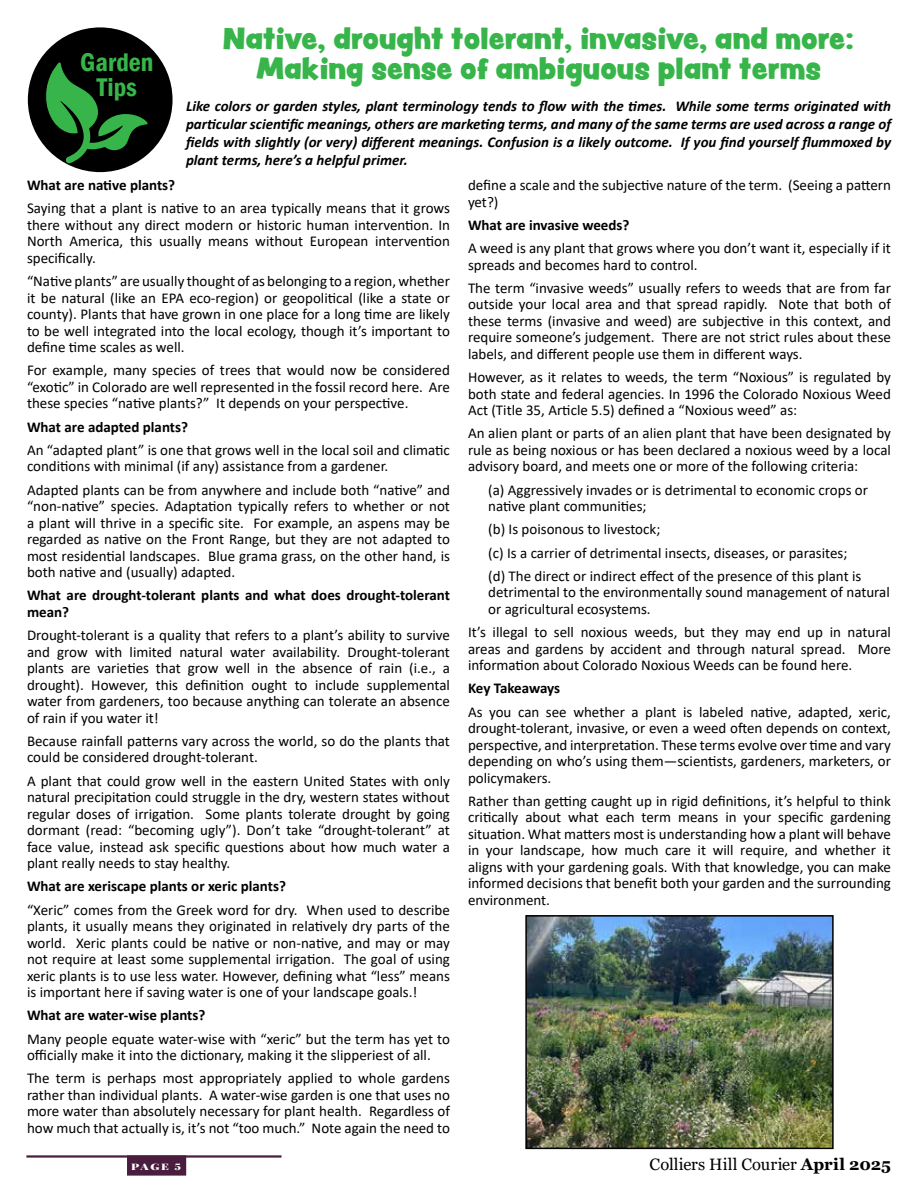
<style>
.page{position:relative;width:918px;height:1188px;background:#fff}
.page>*{position:absolute;margin:0;border:0;box-sizing:border-box;transform-origin:0 0}
.t1{font:27px/30px "Peachy Keen JF";color:#38b54a;text-align:center}
.t2{font:600 condensed 26.25px/25px "Franklin Gothic";color:#38b54a;text-align:center}
.t3{font:16.5px "Georgia";letter-spacing:.01em;color:#000}
.t4{font:15px/16.5px "Calibri";color:#000;text-align:justify}
.t5{font:italic 700 15px/18px "Calibri";color:#000;text-align:justify}
.t6{font:700 15px/16.5px "Calibri";color:#000}
.t7{font:900 9px "Playfair Display";color:#fff;scale:1.34 1}
.s1{font-weight:700}
</style>
<div class="page">
<hr style="left:26px;top:1155px;width:256px;height:3px;background:#4a1c3d">
<div style="left:127px;top:1155px;width:59px;height:21px;background:#4a1c3d"></div>
<div style="left:28px;top:27px;width:145px;height:145px;background:#000;border-radius:50%"></div>
<svg style="left:46px;top:62px;width:102px;height:101px"></svg>
<img style="left:528px;top:918px;width:303px;height:228px">
<div style="left:525px;top:915px;width:309px;height:234px;border:2px solid #000"></div>
<h2 class="t2" style="left:80px;top:49px;width:75px">Garden<br>Tips</h2>
<h1 class="t1" style="left:223px;top:23px;width:633px">Native, drought tolerant, invasive, and more:<br>Making sense of ambiguous plant terms</h1>
<p class="t5" style="left:186px;top:96px;width:707px">Like colors or garden styles, plant terminology tends to flow with the times. While some terms originated with particular scientific meanings, others are marketing terms, and many of the same terms are used across a range of fields with slightly (or very) different meanings. Confusion is a likely outcome. If you find yourself flummoxed by plant terms, here’s a helpful primer.</p>
<p class="t6" style="left:27px;top:177px;width:150px">What are native plants?</p>
<p class="t4" style="left:27px;top:200px;width:424px">Saying that a plant is native to an area typically means that it grows there without any direct modern or historic human intervention. In North America, this usually means without European intervention specifically.</p>
<p class="t4" style="left:27px;top:273px;width:425px">“Native plants” are usually thought of as belonging to a region, whether it be natural (like an EPA eco-region) or geopolitical (like a state or county). Plants that have grown in one place for a long time are likely to be well integrated into the local ecology, though it’s important to define time scales as well.</p>
<p class="t4" style="left:27px;top:362px;width:425px">For example, many species of trees that would now be considered “exotic” in Colorado are well represented in the fossil record here. Are these species “native plants?” It depends on your perspective.</p>
<p class="t6" style="left:27px;top:418px;width:163px">What are adapted plants?</p>
<p class="t4" style="left:27px;top:441px;width:424px">An “adapted plant” is one that grows well in the local soil and climatic conditions with minimal (if any) assistance from a gardener.</p>
<p class="t4" style="left:27px;top:481px;width:424px">Adapted plants can be from anywhere and include both “native” and “non-native” species. Adaptation typically refers to whether or not a plant will thrive in a specific site. For example, an aspens may be regarded as native on the Front Range, but they are not adapted to most residential landscapes. Blue grama grass, on the other hand, is both native and (usually) adapted.</p>
<p class="t6" style="left:27px;top:587px;width:425px">What are drought-tolerant plants and what does drought-tolerant mean?</p>
<p class="t4" style="left:27px;top:627px;width:425px">Drought-tolerant is a quality that refers to a plant’s ability to survive and grow with limited natural water availability. Drought-tolerant plants are varieties that grow well in the absence of rain (i.e., a drought). However, this definition ought to include supplemental water from gardeners, too because anything can tolerate an absence of rain if you water it!</p>
<p class="t4" style="left:27px;top:732px;width:425px">Because rainfall patterns vary across the world, so do the plants that could be considered drought-tolerant.</p>
<p class="t4" style="left:27px;top:772px;width:424px">A plant that could grow well in the eastern United States with only natural precipitation could struggle in the dry, western states without regular doses of irrigation. Some plants tolerate drought by going dormant (read: “becoming ugly”). Don’t take “drought-tolerant” at face value, instead ask specific questions about how much water a plant really needs to stay healthy.</p>
<p class="t6" style="left:27px;top:878px;width:261px">What are xeriscape plants or xeric plants?</p>
<p class="t4" style="left:27px;top:901px;width:425px">“Xeric” comes from the Greek word for dry. When used to describe plants, it usually means they originated in relatively dry parts of the world. Xeric plants could be native or non-native, and may or may not require at least some supplemental irrigation. The goal of using xeric plants is to use less water. However, defining what “less” means is important here if saving water is one of your landscape goals.!</p>
<p class="t6" style="left:27px;top:1007px;width:180px">What are water-wise plants?</p>
<p class="t4" style="left:27px;top:1030px;width:424px">Many people equate water-wise with “xeric” but the term has yet to officially make it into the dictionary, making it the slipperiest of all.</p>
<p class="t4" style="left:27px;top:1070px;width:425px">The term is perhaps most appropriately applied to whole gardens rather than individual plants. A water-wise garden is one that uses no more water than absolutely necessary for plant health. Regardless of how much that actually is, it’s not “too much.” Note again the need to</p>
<p class="t4" style="left:468px;top:177px;width:425px">define a scale and the subjective nature of the term. (Seeing a pattern yet?)</p>
<p class="t6" style="left:468px;top:216px;width:163px">What are invasive weeds?</p>
<p class="t4" style="left:468px;top:240px;width:424px">A weed is any plant that grows where you don’t want it, especially if it spreads and becomes hard to control.</p>
<p class="t4" style="left:468px;top:279px;width:425px">The term “invasive weeds” usually refers to weeds that are from far outside your local area and that spread rapidly. Note that both of these terms (invasive and weed) are subjective in this context, and require someone’s judgement. There are not strict rules about these labels, and different people use them in different ways.</p>
<p class="t4" style="left:468px;top:369px;width:425px">However, as it relates to weeds, the term “Noxious” is regulated by both state and federal agencies. In 1996 the Colorado Noxious Weed Act (Title 35, Article 5.5) defined a “Noxious weed” as:</p>
<p class="t4" style="left:468px;top:425px;width:424px">An alien plant or parts of an alien plant that have been designated by rule as being noxious or has been declared a noxious weed by a local advisory board, and meets one or more of the following criteria:</p>
<p class="t4" style="left:488px;top:481px;width:381px">(a) Aggressively invades or is detrimental to economic crops or native plant communities;</p>
<p class="t4" style="left:488px;top:517px;width:375px;line-height:23.2px;text-align:left">(b) Is poisonous to livestock;<br>(c) Is a carrier of detrimental insects, diseases, or parasites; (d) The direct or indirect effect of the presence of this plant is</p>
<p class="t4" style="left:488px;top:584px;width:403px">detrimental to the environmentally sound management of natural or agricultural ecosystems.</p>
<p class="t4" style="left:468px;top:624px;width:425px">It’s illegal to sell noxious weeds, but they may end up in natural areas and gardens by accident and through natural spread. More information about Colorado Noxious Weeds can be found here.</p>
<p class="t6" style="left:468px;top:680px;width:94px">Key Takeaways</p>
<p class="t4" style="left:468px;top:703px;width:425px">As you can see whether a plant is labeled native, adapted, xeric, drought-tolerant, invasive, or even a weed often depends on context, perspective, and interpretation. These terms evolve over time and vary depending on who’s using them—scientists, gardeners, marketers, or policymakers.</p>
<p class="t4" style="left:468px;top:792px;width:425px">Rather than getting caught up in rigid definitions, it’s helpful to think critically about what each term means in your specific gardening situation. What matters most is understanding how a plant will behave in your landscape, how much care it will require, and whether it aligns with your gardening goals. With that knowledge, you can make informed decisions that benefit both your garden and the surrounding environment.</p>
<p class="t7" style="left:131px;top:1160px;width:39px">PAGE 5</p>
<p class="t3" style="left:650px;top:1154px;width:243px">Colliers Hill Courier <span class="s1">April 2025</span></p>
</div>
